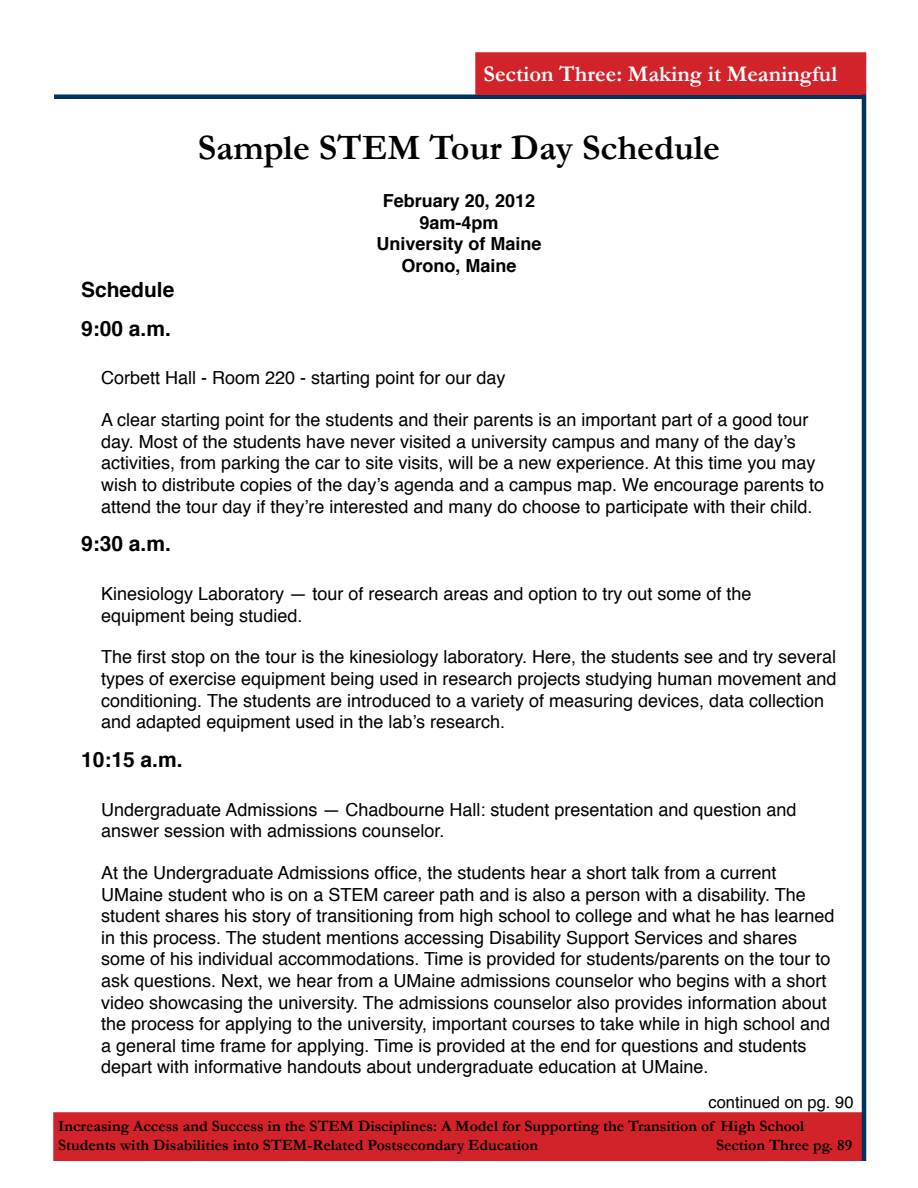
<style>
.page{position:relative;width:918px;height:1188px;background:#fff}
.page>*{position:absolute;margin:0;border:0;box-sizing:border-box;transform-origin:0 0}
.t1{font:700 36px "Garamond";color:#000}
.t2{font:700 22.5px "Garamond";color:#fff}
.Heading_2{font:700 21px "Helvetica";color:#000}
.t3{font:18px/21.6px "Helvetica";color:#000}
.t4{font:700 18px "Helvetica";color:#000}
.PageNumber{font:16.5px "Helvetica";color:#000}
.t5{font:700 15.75px/18.9px "Garamond";color:#000}
</style>
<div class="page">
<div style="left:54px;top:94px;width:810px;height:5px;background:#003263"></div>
<div style="left:476px;top:53px;width:390px;height:41px;background:#d2232a"></div>
<div style="left:475px;top:52px;width:391px;height:43px;border:2px solid #d2232a"></div>
<div style="left:54px;top:1113px;width:810px;height:47px;background:#d2232a"></div>
<div style="left:53px;top:1112px;width:812px;height:49px;border:2px solid #d2232a"></div>
<hr style="left:862px;top:94px;width:4px;height:1067px;background:#003263">
<p class="t2" style="left:484px;top:60px;width:355px">Section Three: Making it Meaningful</p>
<h2 class="t1" style="left:198px;top:126px;width:524px">Sample STEM Tour Day Schedule</h2>
<p class="t4" style="left:383px;top:186px;width:154px">February 20, 2012</p>
<p class="t4" style="left:419px;top:208px;width:81px">9am-4pm</p>
<p class="t4" style="left:376px;top:229px;width:167px">University of Maine</p>
<p class="t4" style="left:402px;top:251px;width:117px">Orono, Maine</p>
<h3 class="Heading_2" style="left:81px;top:273px;width:95px">Schedule</h3>
<h3 class="Heading_2" style="left:81px;top:312px;width:91px">9:00 a.m.</h3>
<p class="t3" style="left:101px;top:368px;width:406px">Corbett Hall - Room 220 - starting point for our day</p>
<p class="t3" style="left:101px;top:410px;width:724px">A clear starting point for the students and their parents is an important part of a good tour day. Most of the students have never visited a university campus and many of the day’s activities, from parking the car to site visits, will be a new experience. At this time you may wish to distribute copies of the day’s agenda and a campus map. We encourage parents to attend the tour day if they’re interested and many do choose to participate with their child.</p>
<h3 class="Heading_2" style="left:81px;top:527px;width:91px">9:30 a.m.</h3>
<p class="t3" style="left:101px;top:583px;width:652px">Kinesiology Laboratory — tour of research areas and option to try out some of the equipment being studied.</p>
<p class="t3" style="left:101px;top:647px;width:737px">The first stop on the tour is the kinesiology laboratory. Here, the students see and try several types of exercise equipment being used in research projects studying human movement and conditioning. The students are introduced to a variety of measuring devices, data collection and adapted equipment used in the lab’s research.</p>
<h3 class="Heading_2" style="left:81px;top:743px;width:103px">10:15 a.m.</h3>
<p class="t3" style="left:101px;top:799px;width:697px">Undergraduate Admissions — Chadbourne Hall: student presentation and question and answer session with admissions counselor.</p>
<p class="t3" style="left:101px;top:862px;width:735px">At the Undergraduate Admissions office, the students hear a short talk from a current UMaine student who is on a STEM career path and is also a person with a disability. The student shares his story of transitioning from high school to college and what he has learned in this process. The student mentions accessing Disability Support Services and shares some of his individual accommodations. Time is provided for students/parents on the tour to ask questions. Next, we hear from a UMaine admissions counselor who begins with a short video showcasing the university. The admissions counselor also provides information about the process for applying to the university, important courses to take while in high school and a general time frame for applying. Time is provided at the end for questions and students depart with informative handouts about undergraduate education at UMaine.</p>
<p class="PageNumber" style="left:709px;top:1089px;width:146px">continued on pg. 90</p>
<p class="t5" style="left:58px;top:1116px;width:747px">Increasing Access and Success in the STEM Disciplines: A Model for Supporting the Transition of High School<br>Students with Disabilities into STEM-Related Postsecondary Education</p>
<p class="t5" style="left:716px;top:1135px;width:137px">Section Three pg. 89</p>
</div>
